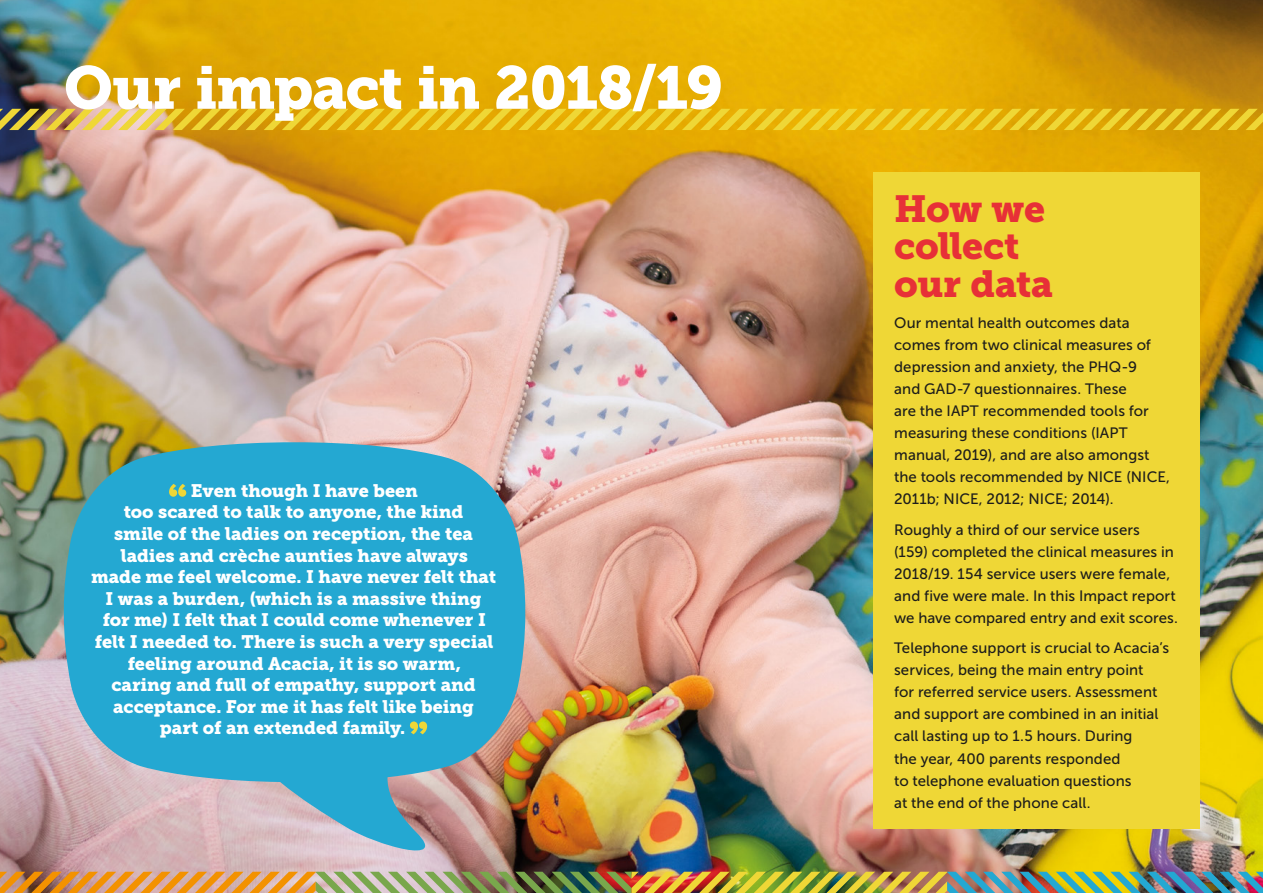
<style>
.page{position:relative;width:1263px;height:893px;background:#fff}
.page>*{position:absolute;margin:0;border:0;box-sizing:border-box;transform-origin:0 0}
.t1{font:60px "Museo Slab 900";letter-spacing:-.02em;color:#fff}
.t2{font:37.5px/37.5px "Museo Slab 900";letter-spacing:-.01em;color:#e73037}
.t3{font:18px "Museo Slab 900";letter-spacing:-.005em;color:#fff}
.t4{font:15px/22px "Museo Sans 500";letter-spacing:.005em;color:#1d1d1b}
</style>
<div class="page">
<img style="left:0;top:0;width:1263px;height:872px">
<img style="left:0;top:872px;width:1263px;height:21px">
<div style="left:873px;top:173px;width:326px;height:656px;background:#efd736"></div>
<svg style="left:0;top:109px;width:1263px;height:21px;background:#e4bc25"></svg>
<svg style="left:61px;top:437px;width:467px;height:429px;background:#52a8c3"></svg>
<svg style="left:169px;top:484px;width:17px;height:13px"></svg>
<svg style="left:410px;top:721px;width:17px;height:13px"></svg>
<h1 class="t1" style="left:64px;top:53px;width:661px">Our impact in 2018/19</h1>
<p class="t3" style="left:191px;top:480px;width:229px">Even though I have been</p>
<p class="t3" style="left:124px;top:502px;width:341px">too scared to talk to anyone, the kind</p>
<p class="t3" style="left:114px;top:523px;width:360px">smile of the ladies on reception, the tea</p>
<p class="t3" style="left:121px;top:545px;width:349px">ladies and crèche aunties have always</p>
<p class="t3" style="left:91px;top:566px;width:406px">made me feel welcome. I have never felt that</p>
<p class="t3" style="left:106px;top:588px;width:377px">I was a burden, (which is a massive thing</p>
<p class="t3" style="left:103px;top:610px;width:385px">for me) I felt that I could come whenever I</p>
<p class="t3" style="left:95px;top:631px;width:400px">felt I needed to. There is such a very special</p>
<p class="t3" style="left:128px;top:653px;width:335px">feeling around Acacia, it is so warm,</p>
<p class="t3" style="left:111px;top:674px;width:366px">caring and full of empathy, support and</p>
<p class="t3" style="left:113px;top:696px;width:362px">acceptance. For me it has felt like being</p>
<p class="t3" style="left:160px;top:718px;width:247px">part of an extended family.</p>
<h2 class="t2" style="left:894px;top:190px;width:160px">How we collect our data</h2>
<p class="t4" style="left:894px;top:311px;width:277px">Our mental health outcomes data comes from two clinical measures of depression and anxiety, the PHQ-9<br>and GAD-7 questionnaires. These<br>are the IAPT recommended tools for measuring these conditions (IAPT manual, 2019), and are also amongst the tools recommended by NICE (NICE, 2011b; NICE, 2012; NICE; 2014).</p>
<p class="t4" style="left:894px;top:518px;width:285px">Roughly a third of our service users<br>(159) completed the clinical measures in 2018/19. 154 service users were female, and five were male. In this Impact report we have compared entry and exit scores.</p>
<p class="t4" style="left:894px;top:637px;width:277px">Telephone support is crucial to Acacia’s services, being the main entry point<br>for referred service users. Assessment and support are combined in an initial call lasting up to 1.5 hours. During<br>the year, 400 parents responded<br>to telephone evaluation questions<br>at the end of the phone call.</p>
</div>
